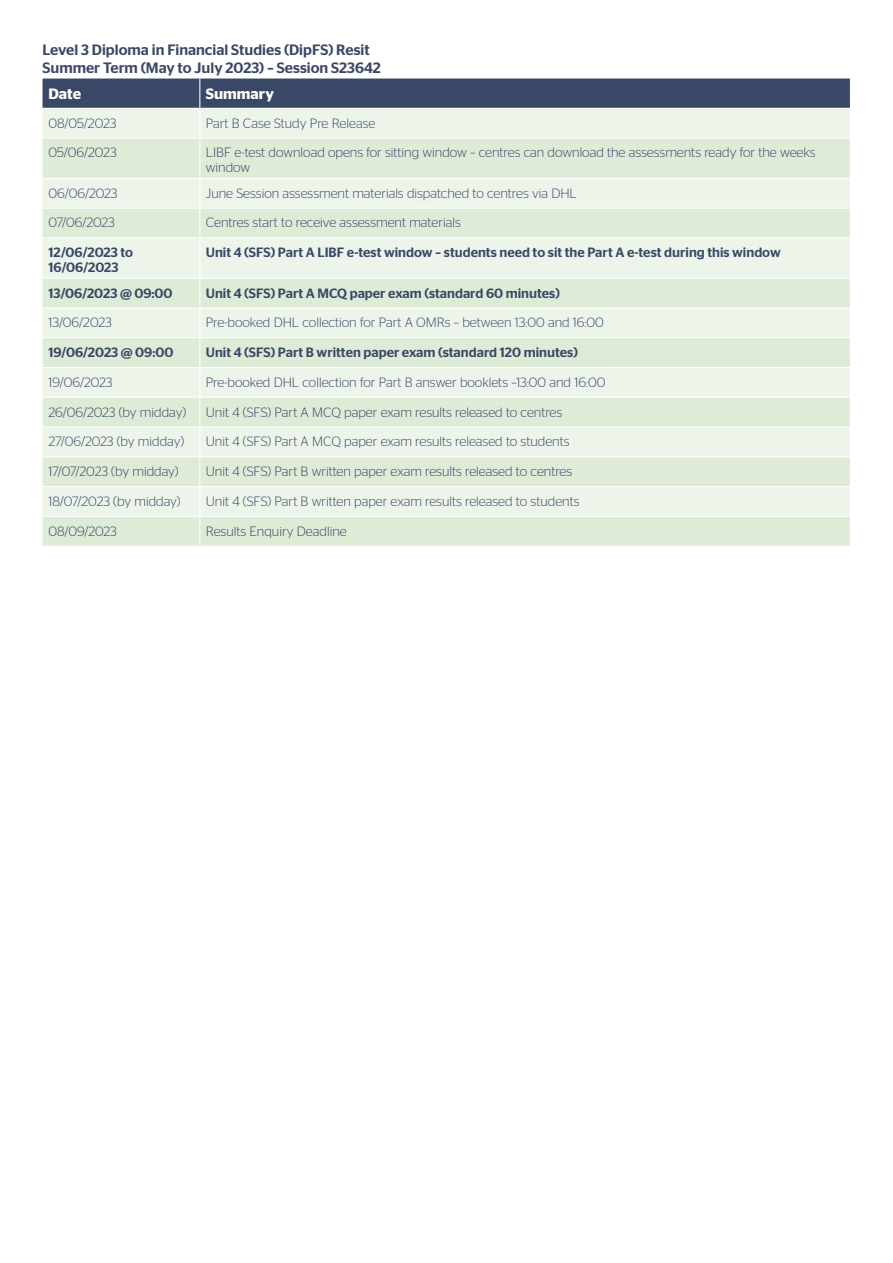
<style>
.page{position:relative;width:893px;height:1263px;background:#fff}
.page>*{position:absolute;margin:0;border:0;box-sizing:border-box;transform-origin:0 0}
.t1{font:500 15px/18px "Stag Sans";color:#3a4867}
.t2{font:600 15px "Stag Sans";color:#fff}
.t3{font:300 13.5px/15px "Stag Sans";color:#3a4867}
.t4{font:500 13.5px/15px "Stag Sans";color:#3a4867}
</style>
<div class="page">
<svg style="left:43px;top:139px;width:807px;height:407px;background:#e4efe0"></svg>
<hr style="left:43px;top:237px;width:157px;height:1px;background:#fff">
<hr style="left:43px;top:278px;width:157px;height:1px;background:#fff">
<hr style="left:200px;top:237px;width:650px;height:1px;background:#fff">
<hr style="left:200px;top:278px;width:650px;height:1px;background:#fff">
<hr style="left:43px;top:307px;width:157px;height:1px;background:#fff">
<hr style="left:200px;top:307px;width:650px;height:1px;background:#fff">
<hr style="left:200px;top:178px;width:650px;height:1px;background:#fff">
<hr style="left:200px;top:208px;width:650px;height:1px;background:#fff">
<hr style="left:43px;top:178px;width:157px;height:1px;background:#fff">
<hr style="left:43px;top:208px;width:157px;height:1px;background:#fff">
<svg style="left:43px;top:79px;width:807px;height:59px;background:#96a0ab"></svg>
<hr style="left:199px;top:139px;width:1px;height:39px;background:#fff">
<svg style="left:199px;top:179px;width:1px;height:58px"></svg>
<hr style="left:199px;top:238px;width:1px;height:40px;background:#fff">
<hr style="left:43px;top:337px;width:157px;height:1px;background:#fff">
<hr style="left:200px;top:337px;width:650px;height:1px;background:#fff">
<hr style="left:43px;top:367px;width:157px;height:1px;background:#fff">
<hr style="left:200px;top:367px;width:650px;height:1px;background:#fff">
<hr style="left:43px;top:397px;width:157px;height:1px;background:#fff">
<hr style="left:200px;top:397px;width:650px;height:1px;background:#fff">
<hr style="left:43px;top:426px;width:157px;height:2px;background:#fff">
<hr style="left:200px;top:426px;width:650px;height:2px;background:#fff">
<hr style="left:43px;top:456px;width:157px;height:1px;background:#fff">
<hr style="left:200px;top:456px;width:650px;height:1px;background:#fff">
<hr style="left:43px;top:486px;width:157px;height:1px;background:#fff">
<hr style="left:200px;top:486px;width:650px;height:1px;background:#fff">
<hr style="left:43px;top:516px;width:157px;height:1px;background:#fff">
<hr style="left:200px;top:516px;width:650px;height:1px;background:#fff">
<svg style="left:199px;top:279px;width:1px;height:267px"></svg>
<p class="t1" style="left:43px;top:40px;width:340px">Level 3 Diploma in Financial Studies (DipFS) Resit<br>Summer Term (May to July 2023) – Session S23642</p>
<p class="t2" style="left:49px;top:85px;width:34px">Date</p>
<p class="t2" style="left:206px;top:85px;width:70px">Summary</p>
<p class="t3" style="left:49px;top:115px;width:69px">08/05/2023</p>
<p class="t3" style="left:206px;top:115px;width:171px">Part B Case Study Pre Release</p>
<p class="t3" style="left:49px;top:145px;width:70px">05/06/2023</p>
<p class="t3" style="left:206px;top:145px;width:611px">LIBF e-test download opens for sitting window – centres can download the assessments ready for the weeks window</p>
<p class="t3" style="left:49px;top:185px;width:70px">06/06/2023</p>
<p class="t3" style="left:206px;top:185px;width:372px">June Session assessment materials dispatched to centres via DHL</p>
<p class="t3" style="left:49px;top:215px;width:68px">07/06/2023</p>
<p class="t3" style="left:206px;top:215px;width:256px">Centres start to receive assessment materials</p>
<p class="t4" style="left:49px;top:245px;width:86px">12/06/2023 to<br>16/06/2023</p>
<p class="t4" style="left:206px;top:245px;width:576px">Unit 4 (SFS) Part A LIBF e-test window – students need to sit the Part A e-test during this window</p>
<p class="t4" style="left:49px;top:285px;width:126px">13/06/2023 @ 09:00</p>
<p class="t4" style="left:206px;top:285px;width:356px">Unit 4 (SFS) Part A MCQ paper exam (standard 60 minutes)</p>
<p class="t3" style="left:49px;top:315px;width:65px">13/06/2023</p>
<p class="t3" style="left:206px;top:315px;width:399px">Pre-booked DHL collection for Part A OMRs – between 13:00 and 16:00</p>
<p class="t4" style="left:49px;top:345px;width:126px">19/06/2023 @ 09:00</p>
<p class="t4" style="left:206px;top:345px;width:374px">Unit 4 (SFS) Part B written paper exam (standard 120 minutes)</p>
<p class="t3" style="left:49px;top:374px;width:66px">19/06/2023</p>
<p class="t3" style="left:206px;top:374px;width:401px">Pre-booked DHL collection for Part B answer booklets –13:00 and 16:00</p>
<p class="t3" style="left:49px;top:404px;width:139px">26/06/2023 (by midday)</p>
<p class="t3" style="left:206px;top:404px;width:358px">Unit 4 (SFS) Part A MCQ paper exam results released to centres</p>
<p class="t3" style="left:49px;top:434px;width:137px">27/06/2023 (by midday)</p>
<p class="t3" style="left:206px;top:434px;width:365px">Unit 4 (SFS) Part A MCQ paper exam results released to students</p>
<p class="t3" style="left:49px;top:464px;width:132px">17/07/2023 (by midday)</p>
<p class="t3" style="left:206px;top:464px;width:368px">Unit 4 (SFS) Part B written paper exam results released to centres</p>
<p class="t3" style="left:49px;top:493px;width:134px">18/07/2023 (by midday)</p>
<p class="t3" style="left:206px;top:493px;width:375px">Unit 4 (SFS) Part B written paper exam results released to students</p>
<p class="t3" style="left:49px;top:523px;width:70px">08/09/2023</p>
<p class="t3" style="left:206px;top:523px;width:142px">Results Enquiry Deadline</p>
</div>
